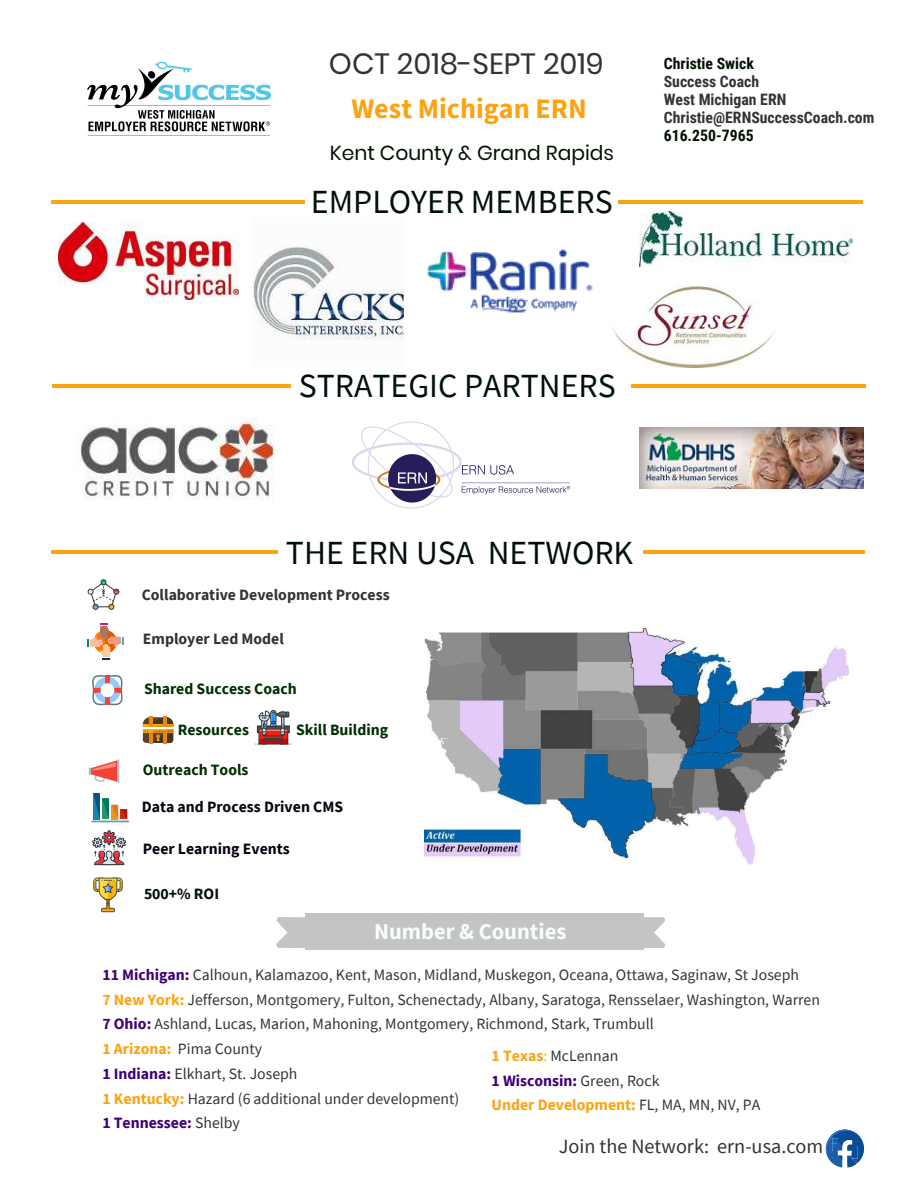
<style>
.page{position:relative;width:918px;height:1188px;background:#fff}
.page>*{position:absolute;margin:0;border:0;box-sizing:border-box;transform-origin:0 0}
.t1{font:33.75px "Source Sans Pro";color:#001009}
.t2{font:29.25px "Poppins";color:#333}
.t3{font:700 28.2px "Source Sans Pro";color:#fca311}
.t4{font:700 22.5px "Source Sans Pro";color:#f5fff7}
.t5{font:20.25px "Source Sans Pro";color:#333}
.t6{font:20.25px "Poppins";color:#001000}
.t7{font:15.75px/24.8px "Source Sans Pro";color:#333}
.t8{font:700 15.75px/18px "Roboto Condensed";color:#333}
.t9{font:700 15.75px "Source Sans Pro";color:#003001}
.t10{font:700 15.75px "Source Sans Pro";color:#333}
.t11{font:700 15.75px "Roboto Condensed";color:#001000}
.t12{font:700 15.75px "Source Sans Pro";color:#0b0410}
.t13{font:700 15.75px "Source Sans Pro";color:#0b0110}
.t14{font:700 15.75px "Source Sans Pro";color:#001001}
.s1{font-weight:700;color:#3f0077}
.s2{font-weight:700;color:#fca311}
.s3{color:#fca311}
</style>
<div class="page">
<hr style="left:52px;top:200px;width:253px;height:4px;background:#fca311">
<hr style="left:619px;top:200px;width:244px;height:4px;background:#fca311">
<hr style="left:52px;top:385px;width:238px;height:3px;background:#fca311">
<hr style="left:631px;top:385px;width:234px;height:3px;background:#fca311">
<hr style="left:52px;top:550px;width:226px;height:3px;background:#fca311">
<hr style="left:644px;top:550px;width:221px;height:3px;background:#fca311">
<img style="left:424px;top:629px;width:424px;height:236px">
<svg style="left:87px;top:623px;width:37px;height:37px"></svg>
<svg style="left:88px;top:579px;width:31px;height:31px"></svg>
<svg style="left:92px;top:675px;width:31px;height:31px"></svg>
<hr style="left:117px;top:759px;width:2px;height:24px;background:#b0bec5">
<svg style="left:89px;top:760px;width:28px;height:22px"></svg>
<hr style="left:91px;top:821px;width:38px;height:1px;background:#719fa3">
<svg style="left:93px;top:793px;width:34px;height:26px"></svg>
<svg style="left:92px;top:830px;width:34px;height:35px"></svg>
<svg style="left:143px;top:717px;width:30px;height:26px"></svg>
<svg style="left:93px;top:878px;width:30px;height:34px"></svg>
<svg style="left:826px;top:1130px;width:38px;height:38px"></svg>
<svg style="left:256px;top:710px;width:36px;height:35px"></svg>
<img style="left:352px;top:421px;width:218px;height:88px">
<svg style="left:276px;top:917px;width:29px;height:31px"></svg>
<svg style="left:644px;top:917px;width:21px;height:31px"></svg>
<div style="left:305px;top:914px;width:339px;height:36px;background:#c4c4c4"></div>
<img style="left:77px;top:417px;width:198px;height:83px">
<img style="left:639px;top:428px;width:225px;height:60px">
<img style="left:58px;top:223px;width:180px;height:76px">
<img style="left:639px;top:212px;width:214px;height:55px">
<img style="left:252px;top:246px;width:152px;height:94px">
<img style="left:613px;top:285px;width:162px;height:83px">
<img style="left:427px;top:249px;width:166px;height:64px">
<img style="left:87px;top:61px;width:185px;height:75px">
<h2 class="t2" style="left:329px;top:47px;width:276px">OCT 2018-SEPT 2019</h2>
<p class="t11" style="left:664px;top:52px;width:92px">Christie Swick</p>
<p class="t8" style="left:664px;top:71px;width:212px">Success Coach<br>West Michigan ERN<br>Christie@ERNSuccessCoach.com</p>
<p class="t11" style="left:664px;top:124px;width:91px">616.250-7965</p>
<h3 class="t3" style="left:351px;top:90px;width:237px">West Michigan ERN</h3>
<p class="t6" style="left:330px;top:141px;width:286px">Kent County &amp; Grand Rapids</p>
<h1 class="t1" style="left:311px;top:180px;width:303px">EMPLOYER MEMBERS</h1>
<h1 class="t1" style="left:299px;top:364px;width:318px">STRATEGIC PARTNERS</h1>
<h1 class="t1" style="left:286px;top:531px;width:349px">THE ERN USA NETWORK</h1>
<p class="t10" style="left:142px;top:584px;width:250px">Collaborative Development Process</p>
<p class="t10" style="left:143px;top:628px;width:143px">Employer Led Model</p>
<p class="t9" style="left:144px;top:678px;width:154px">Shared Success Coach</p>
<p class="t9" style="left:178px;top:719px;width:73px">Resources</p>
<p class="t9" style="left:296px;top:719px;width:94px">Skill Building</p>
<p class="t9" style="left:143px;top:759px;width:107px">Outreach Tools</p>
<p class="t12" style="left:142px;top:796px;width:203px">Data and Process Driven CMS</p>
<p class="t13" style="left:143px;top:838px;width:148px">Peer Learning Events</p>
<p class="t14" style="left:144px;top:883px;width:77px">500+% ROI</p>
<h3 class="t4" style="left:374px;top:917px;width:194px">Number &amp; Counties</h3>
<p class="t7" style="left:102px;top:962px;width:719px"><span class="s1">11 Michigan:</span> Calhoun, Kalamazoo, Kent, Mason, Midland, Muskegon, Oceana, Ottawa, Saginaw, St Joseph<br><span class="s2">7 New York:</span> Jefferson, Montgomery, Fulton, Schenectady, Albany, Saratoga, Rensselaer, Washington, Warren <span class="s1">7 Ohio:</span> Ashland, Lucas, Marion, Mahoning, Montgomery, Richmond, Stark, Trumbull<br><span class="s2">1 Arizona:</span> Pima County<br><span class="s1">1 Indiana:</span> Elkhart, St. Joseph<br><span class="s2">1 Kentucky:</span> Hazard (6 additional under development)<br><span class="s1">1 Tennessee:</span> Shelby</p>
<p class="t7" style="left:492px;top:1043px;width:270px"><span class="s2">1 Texas</span><span class="s3">:</span> McLennan<br><span class="s1">1 Wisconsin:</span> Green, Rock<br><span class="s2">Under Development:</span> FL, MA, MN, NV, PA</p>
<p class="t5" style="left:559px;top:1134px;width:266px">Join the Network: ern-usa.com</p>
</div>
